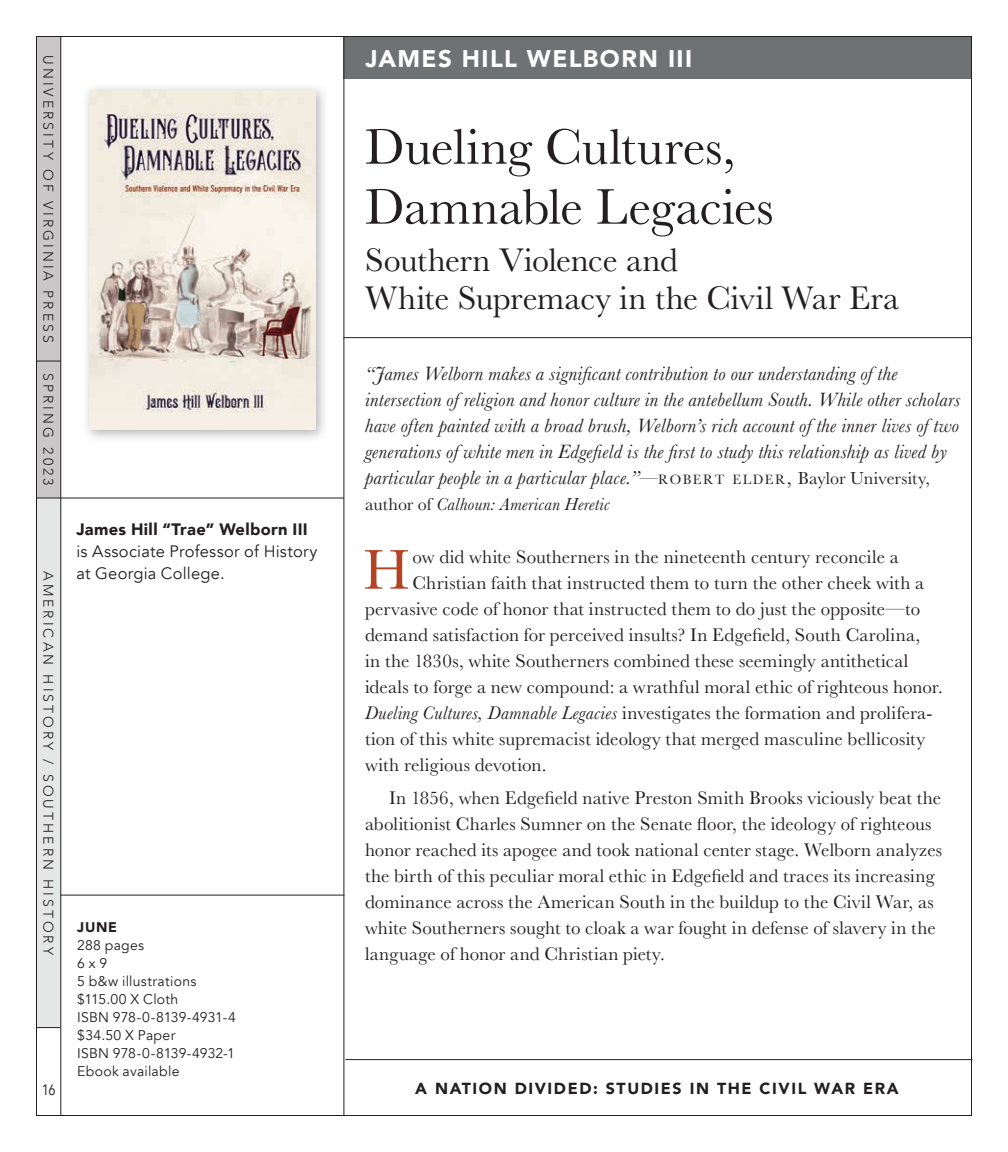
<style>
.page{position:relative;width:1008px;height:1152px;background:#fff}
.page>*{position:absolute;margin:0;border:0;box-sizing:border-box;transform-origin:0 0}
.Txt_first{font:58.2px "Baskerville";color:#b34324}
.Book_title{font:52px/60px "Baskerville";letter-spacing:-.005em;color:#231f20}
.Subtitle{font:34px/38px "Baskerville";color:#231f20}
.author_1{font:900 24px "Avenir";letter-spacing:.06em;color:#fff}
.blurb{font:italic 20px/26px "Baskerville";letter-spacing:.015em;color:#231f20}
.Txt_first-2{font:19px "Baskerville";letter-spacing:.01em;color:#231f20}
.txt_second{font:19px/26px "Baskerville";letter-spacing:.01em;color:#231f20}
.blurb-2{font:italic 18px "Baskerville";letter-spacing:.02em;color:#231f20}
.sidebar_txt{font:16.4px/22px "Avenir";letter-spacing:.015em;color:#231f20}
.series{font:900 16px "Avenir";letter-spacing:.1em;color:#231f20}
.t1{font:15px "Avenir Next Condensed";color:#231f20}
.sidebar_book_info{font:14px "Avenir";letter-spacing:.015em;color:#231f20}
.Category_1_Caps{font:300 14px "Avenir";letter-spacing:.215em;color:#231f20}
.sidebar_book_month{font:900 14px "Avenir";color:#231f20}
.s1{font-weight:900}
.s2{font-style:normal;font-size:18px}
.s3{font-style:normal;font-size:14px}
.s4{font-style:normal}
.s5{font-style:italic}
</style>
<div class="page">
<div style="left:36px;top:36px;width:25px;height:325px;background:#c9c7c7"></div>
<div style="left:36px;top:361px;width:25px;height:137px;background:#c9c7c7"></div>
<div style="left:36px;top:498px;width:25px;height:530px;background:#e5e6e6"></div>
<div style="left:344px;top:37px;width:627px;height:41px;background:#6f7272"></div>
<div style="left:81px;top:82px;width:248px;height:361px;background:#231f20;opacity:.35"></div>
<img style="left:89px;top:90px;width:227px;height:340px">
<hr style="left:343px;top:337px;width:629px;height:1px;background:#231f20">
<hr style="left:343px;top:36px;width:1px;height:1080px;background:#231f20">
<svg style="left:38px;top:361px;width:22px;height:1px"></svg>
<hr style="left:60px;top:37px;width:1px;height:1079px;background:#231f20">
<hr style="left:61px;top:498px;width:283px;height:1px;background:#231f20">
<svg style="left:36px;top:498px;width:25px;height:1px"></svg>
<svg style="left:36px;top:1027px;width:24px;height:1px"></svg>
<hr style="left:60px;top:895px;width:284px;height:1px;background:#231f20">
<hr style="left:345px;top:1059px;width:627px;height:1px;background:#231f20">
<p class="Category_1_Caps" style="left:57px;top:55px;width:289px;rotate:90deg">UNIVERSITY OF VIRGINIA PRESS</p>
<p class="Category_1_Caps" style="left:57px;top:373px;width:114px;rotate:90deg">SPRING 2023</p>
<p class="Category_1_Caps" style="left:57px;top:571px;width:385px;rotate:90deg">AMERICAN HISTORY / SOUTHERN HISTORY</p>
<p class="t1" style="left:42px;top:1077px;width:15px">16</p>
<p class="sidebar_txt" style="left:76px;top:519px;width:243px"><span class="s1">James Hill “Trae” Welborn III </span>is Associate Professor of History at Georgia College.</p>
<p class="sidebar_book_month" style="left:77px;top:916px;width:41px">JUNE</p>
<p class="sidebar_book_info" style="left:77px;top:937px;width:68px">288 pages</p>
<p class="sidebar_book_info" style="left:77px;top:955px;width:32px">6 x 9</p>
<p class="sidebar_book_info" style="left:77px;top:973px;width:121px">5 b&amp;w illustrations</p>
<p class="sidebar_book_info" style="left:77px;top:991px;width:103px">$115.00 X Cloth</p>
<p class="sidebar_book_info" style="left:77px;top:1009px;width:160px">ISBN 978-0-8139-4931-4</p>
<p class="sidebar_book_info" style="left:77px;top:1027px;width:100px">$34.50 X Paper</p>
<p class="sidebar_book_info" style="left:77px;top:1045px;width:159px">ISBN 978-0-8139-4932-1</p>
<p class="sidebar_book_info" style="left:77px;top:1063px;width:104px">Ebook available</p>
<p class="author_1" style="left:366px;top:38px;width:328px">JAMES HILL WELBORN III</p>
<p class="Book_title" style="left:365px;top:118px;width:410px">Dueling Cultures,<br>Damnable Legacies</p>
<p class="Subtitle" style="left:365px;top:241px;width:536px">Southern Violence and<br>White Supremacy in the Civil War Era</p>
<p class="blurb" style="left:365px;top:360px;width:597px">“James Welborn makes a significant contribution to our understanding of the intersection of religion and honor culture in the antebellum South. While other scholars have often painted with a broad brush, Welborn’s rich account of the inner lives of two generations of white men in Edgefield is the first to study this relationship as lived by particular people in a particular place.”<span class="s2">—</span><span class="s3">ROBERT ELDER</span><span class="s4">,</span> <span class="s2">Baylor University,</span></p>
<p class="blurb-2" style="left:365px;top:492px;width:247px"><span class="s4">author of</span> Calhoun: American Heretic</p>
<p class="Txt_first" style="left:363px;top:533px;width:48px">H</p>
<p class="Txt_first-2" style="left:412px;top:544px;width:488px">ow did white Southerners in the nineteenth century reconcile a</p>
<p class="Txt_first-2" style="left:412px;top:570px;width:513px">Christian faith that instructed them to turn the other cheek with a</p>
<p class="Txt_first-2" style="left:365px;top:596px;width:557px">pervasive code of honor that instructed them to do just the opposite—to</p>
<p class="Txt_first-2" style="left:365px;top:622px;width:557px">demand satisfaction for perceived insults? In Edgefield, South Carolina,</p>
<p class="Txt_first-2" style="left:365px;top:648px;width:545px">in the 1830s, white Southerners combined these seemingly antithetical</p>
<p class="Txt_first-2" style="left:365px;top:674px;width:579px">ideals to forge a new compound: a wrathful moral ethic of righteous honor.</p>
<p class="Txt_first-2" style="left:365px;top:700px;width:569px"><span class="s5">Dueling Cultures, Damnable Legacies</span> investigates the formation and prolifera-</p>
<p class="Txt_first-2" style="left:365px;top:726px;width:562px">tion of this white supremacist ideology that merged masculine bellicosity</p>
<p class="Txt_first-2" style="left:365px;top:752px;width:183px">with religious devotion.</p>
<p class="txt_second" style="left:365px;top:785px;width:579px;text-indent:24px">In 1856, when Edgefield native Preston Smith Brooks viciously beat the abolitionist Charles Sumner on the Senate floor, the ideology of righteous honor reached its apogee and took national center stage. Welborn analyzes the birth of this peculiar moral ethic in Edgefield and traces its increasing dominance across the American South in the buildup to the Civil War, as white Southerners sought to cloak a war fought in defense of slavery in the language of honor and Christian piety.</p>
<p class="series" style="left:415px;top:1075px;width:485px">A NATION DIVIDED: STUDIES IN THE CIVIL WAR ERA</p>
</div>
